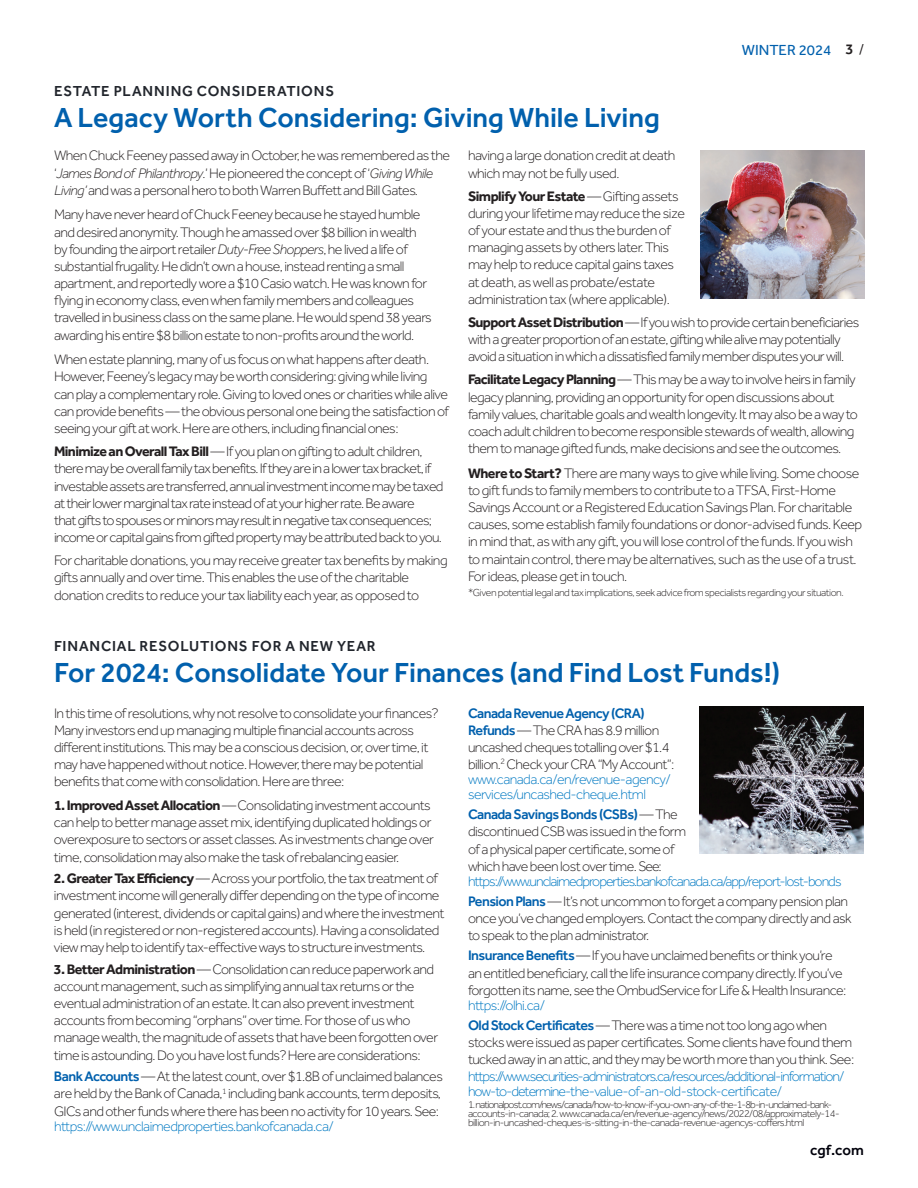
<style>
.page{position:relative;width:918px;height:1188px;background:#fff}
.page>*{position:absolute;margin:0;border:0;box-sizing:border-box;transform-origin:0 0}
.t1{font:500 28.5px "Effra";letter-spacing:-.005em;color:#0160ad}
.t2{font:500 15px "Effra";letter-spacing:.055em;color:#22262d}
.t3{font:15px "Canaccord Effra";color:#0160ad}
.t4{font:500 15px "Effra";color:#00000b}
.t5{font:300 14.25px/17.1px "Effra";letter-spacing:-.04em;color:#231f20}
.t6{font:300 14.25px/15px "Effra";letter-spacing:-.04em;color:#0079c2}
.t7{font:300 14.25px/20.2px "Effra";letter-spacing:-.07em;color:#0079c2}
.t8{font:300 10.5px/9px "Effra";letter-spacing:-.05em;color:#231f20}
.s1{font-family:"Effra";font-weight:500;color:#231f20}
.s2{font-family:"Minion Pro";font-weight:700;color:#231f20}
.s3{font-style:italic}
.s4{font-weight:700}
.s5{font-weight:500;color:#0160ad}
.s6{color:#231f20}
.s7{color:#0079c2}
</style>
<div class="page">
<img style="left:700px;top:706px;width:164px;height:148px">
<img style="left:700px;top:151px;width:165px;height:147px">
<p class="t2" style="left:54px;top:82px;width:282px">estate planning Considerations</p>
<p class="t1" style="left:54px;top:100px;width:608px">A Legacy Worth Considering: Giving While Living</p>
<p class="t3" style="left:742px;top:41px;width:38px">WINTER</p>
<p class="t3" style="left:799px;top:41px;width:67px">2024 <span class="s1">3</span> <span class="s2">/</span></p>
<p class="t5" style="left:54px;top:147px;width:398px">When Chuck Feeney passed away in October, he was remembered as the ‘<span class="s3">James Bond of Philanthropy</span>.’ He pioneered the concept of ‘<span class="s3">Giving While<br>Living’</span> and was a personal hero to both Warren Buffett and Bill Gates.</p>
<p class="t5" style="left:54px;top:206px;width:379px">Many have never heard of Chuck Feeney because he stayed humble and desired anonymity. Though he amassed over $8 billion in wealth by founding the airport retailer <span class="s3">Duty-Free Shoppers</span>, he lived a life of substantial frugality. He didn’t own a house, instead renting a small apartment, and reportedly wore a $10 Casio watch. He was known for flying in economy class, even when family members and colleagues travelled in business class on the same plane. He would spend 38 years awarding his entire $8 billion estate to non-profits around the world.</p>
<p class="t5" style="left:54px;top:351px;width:397px">When estate planning, many of us focus on what happens after death.<br>However, Feeney’s legacy may be worth considering: giving while living can play a complementary role. Giving to loved ones or charities while alive can provide benefits — the obvious personal one being the satisfaction of seeing your gift at work. Here are others, including financial ones:</p>
<p class="t5" style="left:54px;top:443px;width:391px"><span class="s4">Minimize an Overall Tax Bill</span> —If you plan on gifting to adult children, there may be overall family tax benefits. If they are in a lower tax bracket, if investable assets are transferred, annual investment income may be taxed at their lower marginal tax rate instead of at your higher rate. Be aware<br>that gifts to spouses or minors may result in negative tax consequences; income or capital gains from gifted property may be attributed back to you.</p>
<p class="t5" style="left:54px;top:552px;width:395px">For charitable donations, you may receive greater tax benefits by making gifts annually and over time. This enables the use of the charitable donation credits to reduce your tax liability each year, as opposed to</p>
<p class="t5" style="left:468px;top:147px;width:209px">having a large donation credit at death which may not be fully used.</p>
<p class="t5" style="left:468px;top:187px;width:218px"><span class="s4">Simplify Your Estate</span> — Gifting assets during your lifetime may reduce the size of your estate and thus the burden of managing assets by others later. This may help to reduce capital gains taxes at death, as well as probate/estate administration tax (where applicable).</p>
<p class="t5" style="left:468px;top:314px;width:393px"><span class="s4">Support Asset Distribution</span>— If you wish to provide certain beneficiaries with a greater proportion of an estate, gifting while alive may potentially avoid a situation in which a dissatisfied family member disputes your will.</p>
<p class="t5" style="left:468px;top:371px;width:391px"><span class="s4">Facilitate Legacy Planning</span>— This may be a way to involve heirs in family legacy planning, providing an opportunity for open discussions about family values, charitable goals and wealth longevity. It may also be a way to coach adult children to become responsible stewards of wealth, allowing them to manage gifted funds, make decisions and see the outcomes.</p>
<p class="t5" style="left:468px;top:464px;width:396px"><span class="s4">Where to Start?</span> There are many ways to give while living. Some choose to gift funds to family members to contribute to a TFSA, First-Home Savings Account or a Registered Education Savings Plan. For charitable causes, some establish family foundations or donor-advised funds. Keep in mind that, as with any gift, you will lose control of the funds. If you wish to maintain control, there may be alternatives, such as the use of a trust.<br>For ideas, please get in touch.</p>
<p class="t8" style="left:468px;top:588px;width:377px">*Given potential legal and tax implications, seek advice from specialists regarding your situation.</p>
<p class="t2" style="left:54px;top:637px;width:320px">Financial Resolutions for a new year</p>
<p class="t1" style="left:54px;top:655px;width:728px">For 2024: Consolidate Your Finances (and Find Lost Funds!)</p>
<p class="t5" style="left:54px;top:704px;width:386px">In this time of resolutions, why not resolve to consolidate your finances?<br>Many investors end up managing multiple financial accounts across different institutions. This may be a conscious decision, or, over time, it may have happened without notice. However, there may be potential benefits that come with consolidation. Here are three:</p>
<p class="t5" style="left:54px;top:797px;width:381px"><span class="s4">1. Improved Asset Allocation</span>— Consolidating investment accounts can help to better manage asset mix, identifying duplicated holdings or overexposure to sectors or asset classes. As investments change over time, consolidation may also make the task of rebalancing easier.</p>
<p class="t5" style="left:54px;top:870px;width:392px"><span class="s4">2. Greater Tax Efficiency</span> — Across your portfolio, the tax treatment of investment income will generally differ depending on the type of income generated (interest, dividends or capital gains) and where the investment is held (in registered or non-registered accounts). Having a consolidated view may help to identify tax-effective ways to structure investments.</p>
<p class="t5" style="left:54px;top:960px;width:386px"><span class="s4">3. Better Administration</span>— Consolidation can reduce paperwork and account management, such as simplifying annual tax returns or the eventual administration of an estate. It can also prevent investment accounts from becoming “orphans” over time. For those of us who manage wealth, the magnitude of assets that have been forgotten over time is astounding. Do you have lost funds? Here are considerations:</p>
<p class="t5" style="left:54px;top:1068px;width:390px"><span class="s5">Bank Accounts</span> — At the latest count, over $1.8B of unclaimed balances are held by the Bank of Canada,<sup>1</sup> including bank accounts, term deposits,<br>GICs and other funds where there has been no activity for 10 years. See:</p>
<p class="t6" style="left:54px;top:1118px;width:281px">https://www.unclaimedproperties.bankofcanada.ca/</p>
<p class="t5" style="left:468px;top:704px;width:208px"><span class="s5">Canada Revenue Agency (CRA)<br>Refunds</span> — The CRA has 8.9 million uncashed cheques totalling over $1.4 billion.<sup>2</sup> Check your CRA “My Account”:</p>
<p class="t6" style="left:468px;top:772px;width:204px">www.canada.ca/en/revenue-agency/ services/uncashed-cheque.html</p>
<p class="t5" style="left:468px;top:806px;width:220px"><span class="s5">Canada Savings Bonds (CSBs)</span> — The discontinued CSB was issued in the form of a physical paper certificate, some of which have been lost over time. See:</p>
<p class="t7" style="left:468px;top:871px;width:382px">https://www.unclaimedproperties.bankofcanada.ca/app/report-lost-bonds<br><span class="s5">Pension Plans</span> <span class="s6">— It’s not uncommon to forget a company pension plan</span></p>
<p class="t5" style="left:468px;top:910px;width:385px">once you’ve changed employers. Contact the company directly and ask to speak to the plan administrator.</p>
<p class="t5" style="left:468px;top:947px;width:380px"><span class="s5">Insurance Benefits</span> — If you have unclaimed benefits or think you’re an entitled beneficiary, call the life insurance company directly. If you’ve forgotten its name, see the OmbudService for Life &amp; Health Insurance:</p>
<p class="t5" style="left:468px;top:995px;width:361px;line-height:20.2px"><span class="s7">https://olhi.ca/<br></span><span class="s5">Old Stock Certificates</span> — There was a time not too long ago when</p>
<p class="t5" style="left:468px;top:1034px;width:388px">stocks were issued as paper certificates. Some clients have found them tucked away in an attic, and they may be worth more than you think. See: <span class="s7">https://www.securities-administrators.ca/resources/additional-information/</span></p>
<p class="t6" style="left:468px;top:1084px;width:316px">how-to-determine-the-value-of-an-old-stock-certificate/</p>
<p class="t8" style="left:468px;top:1100px;width:373px">1.nationalpost.com/news/canada/how-to-know-if-you-own-any-of-the-1-8b-in-unclaimed-bank&shy;accounts-in-canada; 2. www.canada.ca/en/revenue-agency/news/2022/08/approximately-14- billion-in-uncashed-cheques-is-sitting-in-the-canada-revenue-agencys-coffers.html</p>
<p class="t4" style="left:810px;top:1141px;width:55px">cgf.com</p>
</div>
